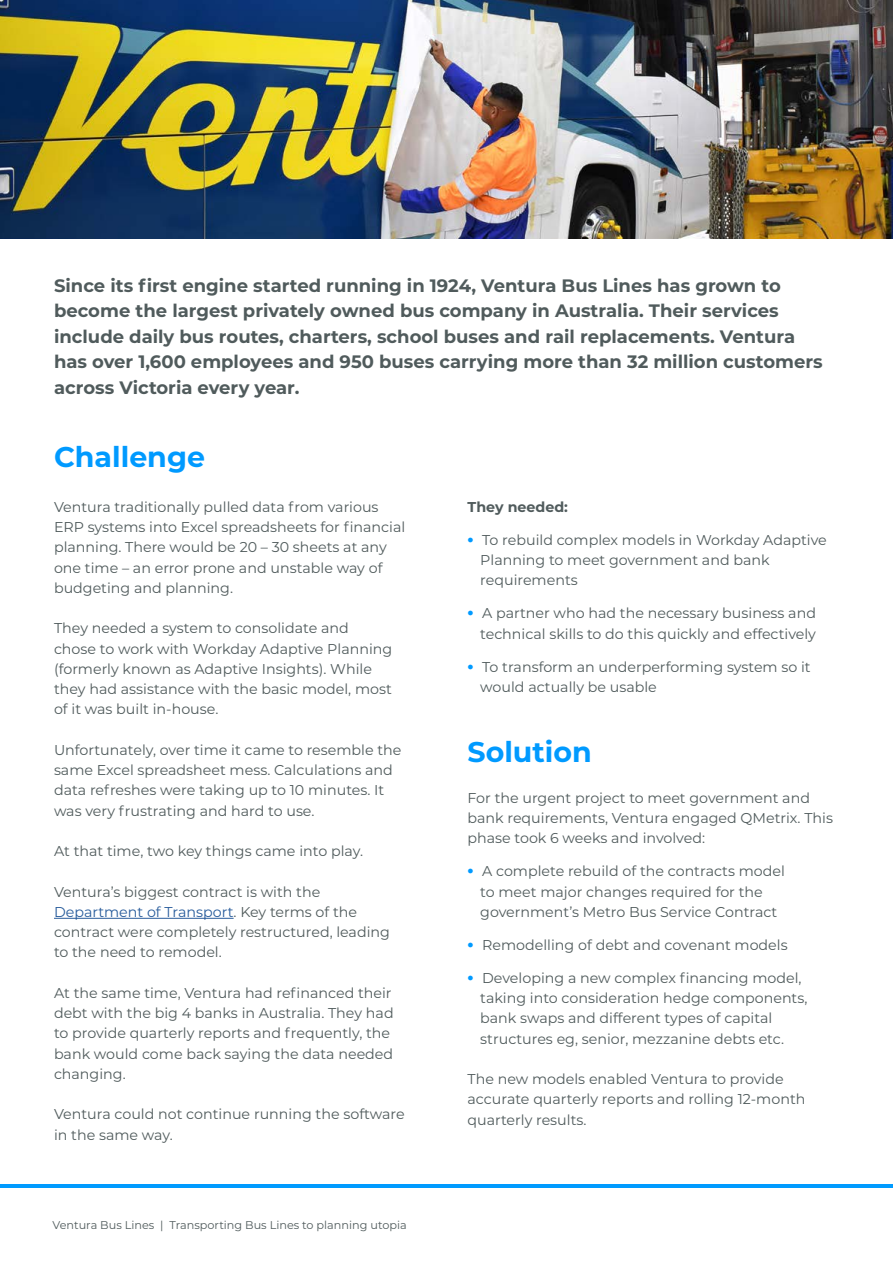
<style>
.page{position:relative;width:893px;height:1263px;background:#fff}
.page>*{position:absolute;margin:0;border:0;box-sizing:border-box;transform-origin:0 0}
.t1{font:700 28.5px "Montserrat";color:#009aff}
.t2{font:700 18px/25.5px "Montserrat";color:#505b5c}
.Body_-_bullets{font:14.25px/20.2px "Montserrat";color:#505b5c}
.t3{font:700 14.25px "Montserrat";color:#505b5c}
.t4{font:11.25px "Montserrat";color:#505b5c}
.s1{color:#275b9b}
.s2{font-weight:900;color:#009aff}
</style>
<div class="page">
<hr style="left:0;top:1184px;width:893px;height:4px;background:#009bff">
<hr style="left:54px;top:918px;width:180px;height:1px;background:#275b9b">
<img style="left:0;top:0;width:893px;height:238px">
<p class="t2" style="left:54px;top:271px;width:770px">Since its first engine started running in 1924, Ventura Bus Lines has grown to become the largest privately owned bus company in Australia. Their services include daily bus routes, charters, school buses and rail replacements. Ventura has over 1,600 employees and 950 buses carrying more than 32 million customers across Victoria every year.</p>
<p class="t1" style="left:54px;top:436px;width:153px">Challenge</p>
<p class="Body_-_bullets" style="left:54px;top:496px;width:353px">Ventura traditionally pulled data from various ERP systems into Excel spreadsheets for financial planning. There would be 20 – 30 sheets at any one time – an error prone and unstable way of budgeting and planning.</p>
<p class="Body_-_bullets" style="left:54px;top:618px;width:340px">They needed a system to consolidate and chose to work with Workday Adaptive Planning (formerly known as Adaptive Insights). While they had assistance with the basic model, most of it was built in-house.</p>
<p class="Body_-_bullets" style="left:54px;top:739px;width:349px">Unfortunately, over time it came to resemble the same Excel spreadsheet mess. Calculations and data refreshes were taking up to 10 minutes. It was very frustrating and hard to use.</p>
<p class="Body_-_bullets" style="left:54px;top:840px;width:310px">At that time, two key things came into play.</p>
<p class="Body_-_bullets" style="left:54px;top:881px;width:337px">Ventura’s biggest contract is with the <span class="s1">Department of Transport</span>. Key terms of the contract were completely restructured, leading to the need to remodel.</p>
<p class="Body_-_bullets" style="left:54px;top:982px;width:341px">At the same time, Ventura had refinanced their debt with the big 4 banks in Australia. They had to provide quarterly reports and frequently, the bank would come back saying the data needed changing.</p>
<p class="Body_-_bullets" style="left:54px;top:1104px;width:352px">Ventura could not continue running the software in the same way.</p>
<p class="t4" style="left:53px;top:1217px;width:356px">Ventura Bus Lines | Transporting Bus Lines to planning utopia</p>
<p class="t3" style="left:467px;top:496px;width:102px">They needed:</p>
<p class="Body_-_bullets" style="left:480px;top:529px;width:348px;text-indent:-13px"><span class="s2">•</span> To rebuild complex models in Workday Adaptive<br>Planning to meet government and bank requirements</p>
<p class="Body_-_bullets" style="left:467px;top:603px;width:350px;text-align:right"><span class="s2">•</span> A partner who had the necessary business and technical skills to do this quickly and effectively</p>
<p class="Body_-_bullets" style="left:480px;top:656px;width:332px;text-indent:-13px"><span class="s2">•</span> To transform an underperforming system so it would actually be usable</p>
<p class="t1" style="left:467px;top:731px;width:126px">Solution</p>
<p class="Body_-_bullets" style="left:467px;top:787px;width:367px">For the urgent project to meet government and bank requirements, Ventura engaged QMetrix. This phase took 6 weeks and involved:</p>
<p class="Body_-_bullets" style="left:480px;top:861px;width:306px;text-indent:-13px"><span class="s2">•</span> A complete rebuild of the contracts model to meet major changes required for the government’s Metro Bus Service Contract</p>
<p class="Body_-_bullets" style="left:467px;top:934px;width:322px"><span class="s2">•</span> Remodelling of debt and covenant models</p>
<p class="Body_-_bullets" style="left:480px;top:967px;width:329px;text-indent:-13px"><span class="s2">•</span> Developing a new complex financing model, taking into consideration hedge components, bank swaps and different types of capital structures eg, senior, mezzanine debts etc.</p>
<p class="Body_-_bullets" style="left:467px;top:1068px;width:339px">The new models enabled Ventura to provide accurate quarterly reports and rolling 12-month quarterly results.</p>
</div>
